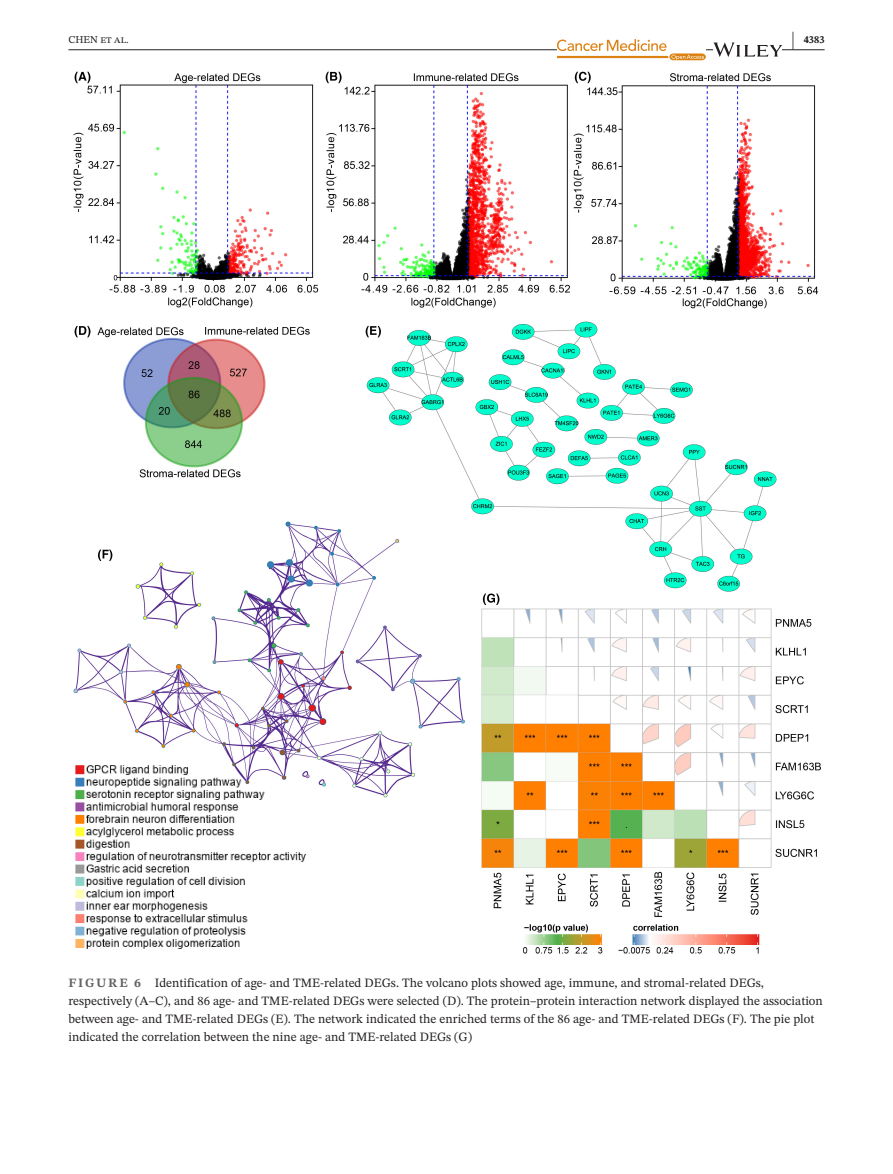
<style>
.page{position:relative;width:893px;height:1174px;background:#fff}
.page>*{position:absolute;margin:0;border:0;box-sizing:border-box;transform-origin:0 0}
.t1{font:700 21px "STIX Two Text";color:#231f20;scale:.42 1}
.t2{font:12.75px/18px "STIX Two Text";color:#231f20}
.t3{font:10.5px "STIX Two Text";color:#231f20}
.t4{font:700 10.5px "STIX Two Text";color:#231f20}
.s1{font-weight:700;color:#636366}
</style>
<div class="page">
<hr style="left:68px;top:49px;width:756px;height:1px;background:#231f20">
<svg style="left:557px;top:39px;width:149px;height:21px"></svg>
<svg style="left:713px;top:43px;width:69px;height:14px"></svg>
<img style="left:73px;top:71px;width:748px;height:883px">
<h1 class="t1" style="left:792px;top:24px;width:8px">|</h1>
<p class="t3" style="left:68px;top:32px;width:62px">CHEN et al.</p>
<p class="t4" style="left:804px;top:32px;width:22px">4383</p>
<p class="t2" style="left:68px;top:973px;width:756px"><span class="s1">FIGURE 6</span> Identification of age- and TME-related DEGs. The volcano plots showed age, immune, and stromal-related DEGs, respectively (A–C), and 86 age- and TME-related DEGs were selected (D). The protein–protein interaction network displayed the association between age- and TME-related DEGs (E). The network indicated the enriched terms of the 86 age- and TME-related DEGs (F). The pie plot indicated the correlation between the nine age- and TME-related DEGs (G)</p>
</div>
